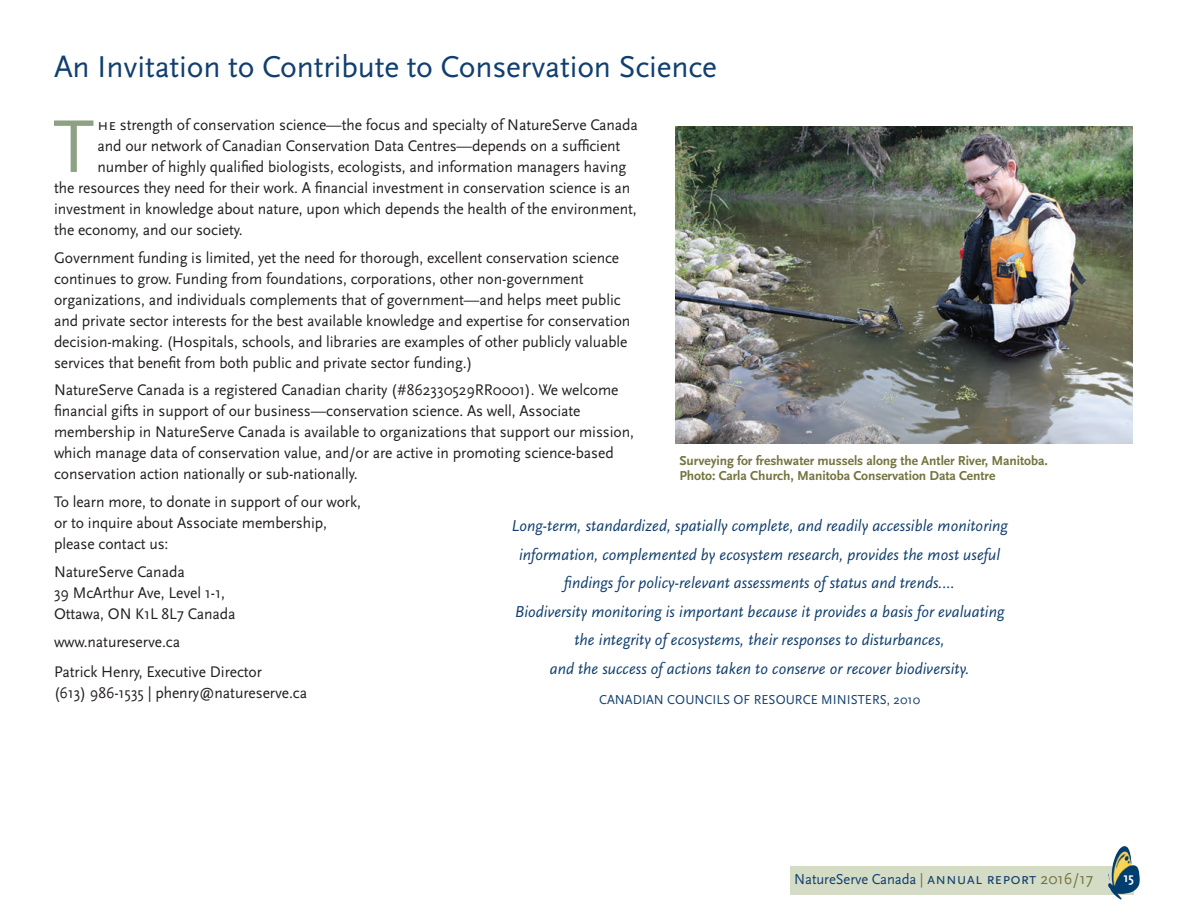
<style>
.page{position:relative;width:1188px;height:918px;background:#fff}
.page>*{position:absolute;margin:0;border:0;box-sizing:border-box;transform-origin:0 0}
.t1{font:78px "Scala Sans";color:#8da183}
.t2{font:31.5px "Scala Sans";letter-spacing:-.005em;color:#113f6f}
.t3{font:italic 16.5px/28.5px "Scala Sans";letter-spacing:.005em;color:#113f6f;text-align:center}
.t4{font:16.05px/21px "Scala Sans";letter-spacing:-.005em;color:#231f20}
.t5{font:15px "Scala Sans";letter-spacing:-.005em;color:#113f6f}
.t6{font:700 13.5px/15px "Scala Sans";letter-spacing:-.005em;color:#73743e}
.t7{font:13.5px "Scala Sans Caps";letter-spacing:.005em;color:#113f6f}
.t8{font:700 13.5px "Scala Sans";color:#fff}
.s1{font-family:"Scala Sans Caps";font-size:16.5px}
.s2{color:#73743e}
.s3{font-family:"Scala Sans Caps";font-size:16.5px;color:#73743e}
</style>
<div class="page">
<div style="left:790px;top:866px;width:344px;height:28px;background:#d5dcc5"></div>
<img style="left:675px;top:126px;width:457px;height:318px">
<img style="left:1080px;top:846px;width:60px;height:54px">
<h2 class="t2" style="left:54px;top:50px;width:665px">An Invitation to Contribute to Conservation Science</h2>
<h1 class="t1" style="left:53px;top:104px;width:42px">T</h1>
<p class="t4" style="left:98px;top:115px;width:542px"><span class="s1">he</span> strength of conservation science—the focus and specialty of NatureServe Canada</p>
<p class="t4" style="left:98px;top:136px;width:524px">and our network of Canadian Conservation Data Centres—depends on a sufficient</p>
<p class="t4" style="left:98px;top:157px;width:530px">number of highly qualified biologists, ecologists, and information managers having</p>
<p class="t4" style="left:54px;top:178px;width:578px">the resources they need for their work. A financial investment in conservation science is an</p>
<p class="t4" style="left:54px;top:198px;width:584px">investment in knowledge about nature, upon which depends the health of the environment,</p>
<p class="t4" style="left:54px;top:219px;width:190px">the economy, and our society.</p>
<p class="t4" style="left:54px;top:247px;width:578px">Government funding is limited, yet the need for thorough, excellent conservation science continues to grow. Funding from foundations, corporations, other non-government organizations, and individuals complements that of government—and helps meet public and private sector interests for the best available knowledge and expertise for conservation decision-making. (Hospitals, schools, and libraries are examples of other publicly valuable services that benefit from both public and private sector funding.)</p>
<p class="t4" style="left:54px;top:380px;width:582px">NatureServe Canada is a registered Canadian charity (#862330529RR0001). We welcome financial gifts in support of our business—conservation science. As well, Associate membership in NatureServe Canada is available to organizations that support our mission, which manage data of conservation value, and/or are active in promoting science-based conservation action nationally or sub-nationally.</p>
<p class="t4" style="left:54px;top:492px;width:308px">To learn more, to donate in support of our work, or to inquire about Associate membership, please contact us:</p>
<p class="t4" style="left:54px;top:561px;width:183px">NatureServe Canada<br>39 McArthur Ave, Level 1-1,<br>Ottawa, ON K1L 8L7 Canada</p>
<p class="t4" style="left:54px;top:627px;width:210px;line-height:30px">www.natureserve.ca<br>Patrick Henry, Executive Director</p>
<p class="t4" style="left:54px;top:683px;width:255px">(613) 986-1535 | phenry@natureserve.ca</p>
<p class="t6" style="left:680px;top:454px;width:370px">Surveying for freshwater mussels along the Antler River, Manitoba.<br>Photo: Carla Church, Manitoba Conservation Data Centre</p>
<p class="t3" style="left:511px;top:512px;width:498px">Long-term, standardized, spatially complete, and readily accessible monitoring information, complemented by ecosystem research, provides the most useful findings for policy-relevant assessments of status and trends....<br>Biodiversity monitoring is important because it provides a basis for evaluating the integrity of ecosystems, their responses to disturbances,<br>and the success of actions taken to conserve or recover biodiversity.</p>
<p class="t7" style="left:599px;top:692px;width:323px">CANADIAN COUNCILS OF RESOURCE MINISTERS, 2010</p>
<p class="t5" style="left:794px;top:871px;width:300px">NatureServe Canada <span class="s2">|</span> <span class="s1">annual report</span> <span class="s3">2016/17</span></p>
<p class="t8" style="left:1124px;top:871px;width:12px">15</p>
</div>
